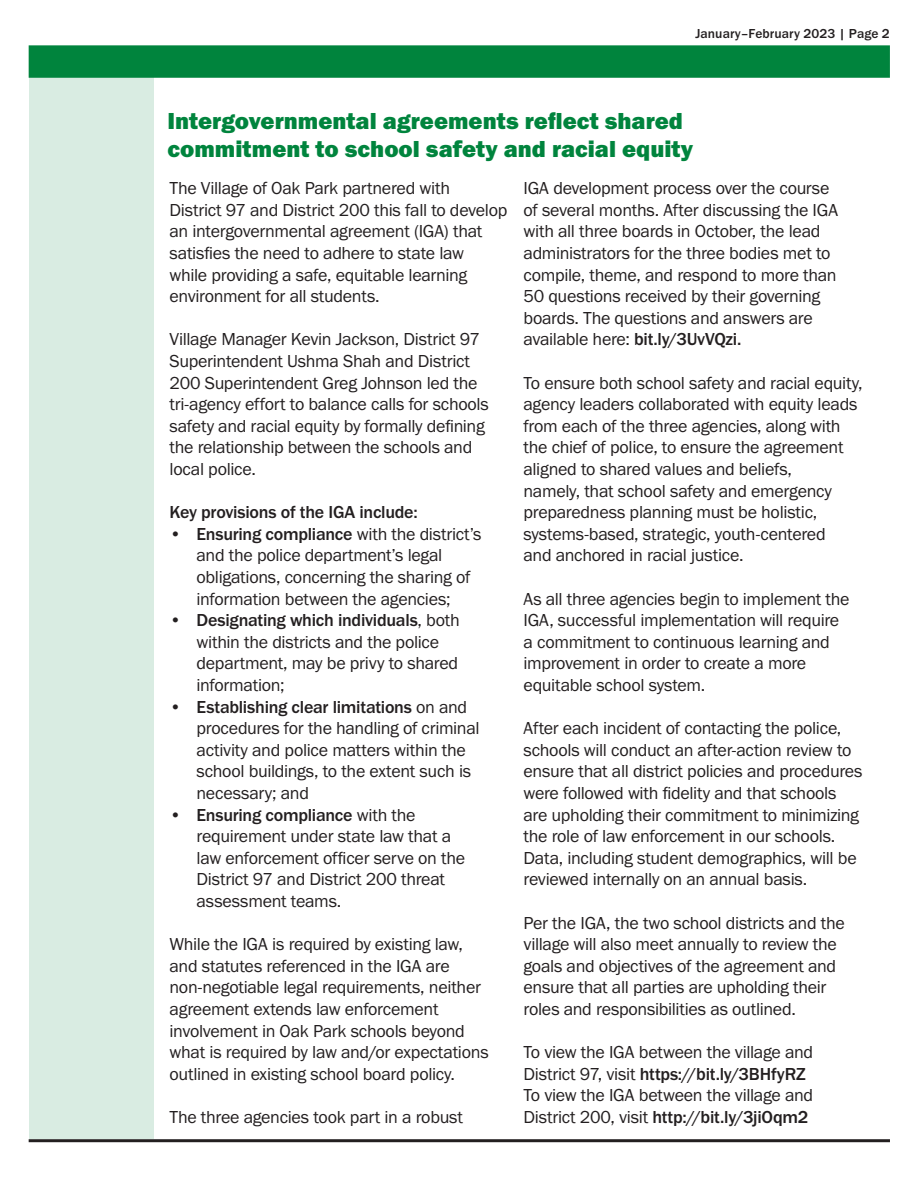
<style>
.page{position:relative;width:918px;height:1188px;background:#fff}
.page>*{position:absolute;margin:0;border:0;box-sizing:border-box;transform-origin:0 0}
.t1{font:24px/28.8px "Franklin Gothic URW Hea";color:#00843d}
.t2{font:18px/21.6px "Franklin Gothic URW Boo";letter-spacing:-.015em;color:#231f20}
.t3{font:500 18px "Franklin Gothic URW";letter-spacing:-.015em;color:#231f20}
.t4{font:500 13.5px "Franklin Gothic URW";letter-spacing:.005em;color:#231f20}
.s1{font-family:"Franklin Gothic URW";font-weight:500}
</style>
<div class="page">
<div style="left:30px;top:71px;width:124px;height:1067px;background:#d9ece2"></div>
<div style="left:29px;top:45px;width:861px;height:33px;background:#00843d;border:3px solid #00843d"></div>
<hr style="left:29px;top:1139px;width:861px;height:3px;background:#231f20">
<p class="t4" style="left:696px;top:25px;width:196px">January–February 2023 | Page 2</p>
<p class="t1" style="left:168px;top:105px;width:527px">Intergovernmental agreements reflect shared commitment to school safety and racial equity</p>
<p class="t2" style="left:170px;top:177px;width:339px">The Village of Oak Park partnered with<br>District 97 and District 200 this fall to develop an intergovernmental agreement (IGA) that satisfies the need to adhere to state law<br>while providing a safe, equitable learning environment for all students.</p>
<p class="t2" style="left:170px;top:328px;width:321px">Village Manager Kevin Jackson, District 97<br>Superintendent Ushma Shah and District 200 Superintendent Greg Johnson led the tri-agency effort to balance calls for schools safety and racial equity by formally defining the relationship between the schools and local police.</p>
<p class="t3" style="left:170px;top:501px;width:250px">Key provisions of the IGA include:</p>
<p class="t2" style="left:197px;top:523px;width:287px;text-indent:-27px"><span class="s1">• Ensuring compliance</span> with the district’s and the police department’s legal obligations, concerning the sharing of information between the agencies;</p>
<p class="t2" style="left:197px;top:609px;width:265px;text-indent:-27px"><span class="s1">• Designating which individuals</span>, both within the districts and the police department, may be privy to shared information;</p>
<p class="t2" style="left:197px;top:696px;width:285px;text-indent:-27px"><span class="s1">• Establishing clear limitations</span> on and procedures for the handling of criminal activity and police matters within the school buildings, to the extent such is necessary; and</p>
<p class="t2" style="left:197px;top:804px;width:270px;text-indent:-27px"><span class="s1">• Ensuring compliance</span> with the requirement under state law that a law enforcement officer serve on the<br>District 97 and District 200 threat assessment teams.</p>
<p class="t2" style="left:170px;top:933px;width:321px">While the IGA is required by existing law, and statutes referenced in the IGA are non-negotiable legal requirements, neither agreement extends law enforcement involvement in Oak Park schools beyond what is required by law and/or expectations outlined in existing school board policy.</p>
<p class="t2" style="left:170px;top:1106px;width:295px">The three agencies took part in a robust</p>
<p class="t2" style="left:524px;top:177px;width:316px">IGA development process over the course of several months. After discussing the IGA with all three boards in October, the lead administrators for the three bodies met to compile, theme, and respond to more than 50 questions received by their governing boards. The questions and answers are available here: <span class="s1">bit.ly/3UvVQzi.</span></p>
<p class="t2" style="left:524px;top:372px;width:341px">To ensure both school safety and racial equity, agency leaders collaborated with equity leads from each of the three agencies, along with the chief of police, to ensure the agreement aligned to shared values and beliefs,<br>namely, that school safety and emergency preparedness planning must be holistic, systems-based, strategic, youth-centered<br>and anchored in racial justice.</p>
<p class="t2" style="left:524px;top:588px;width:328px">As all three agencies begin to implement the IGA, successful implementation will require a commitment to continuous learning and improvement in order to create a more equitable school system.</p>
<p class="t2" style="left:524px;top:717px;width:341px">After each incident of contacting the police, schools will conduct an after-action review to ensure that all district policies and procedures were followed with fidelity and that schools are upholding their commitment to minimizing the role of law enforcement in our schools.<br>Data, including student demographics, will be reviewed internally on an annual basis.</p>
<p class="t2" style="left:524px;top:912px;width:323px">Per the IGA, the two school districts and the village will also meet annually to review the goals and objectives of the agreement and ensure that all parties are upholding their roles and responsibilities as outlined.</p>
<p class="t2" style="left:524px;top:1041px;width:291px">To view the IGA between the village and<br>District 97, visit <span class="s1">https://bit.ly/3BHfyRZ</span></p>
<p class="t2" style="left:524px;top:1084px;width:291px">To view the IGA between the village and<br>District 200, visit <span class="s1">http://bit.ly/3jiOqm2</span></p>
</div>
